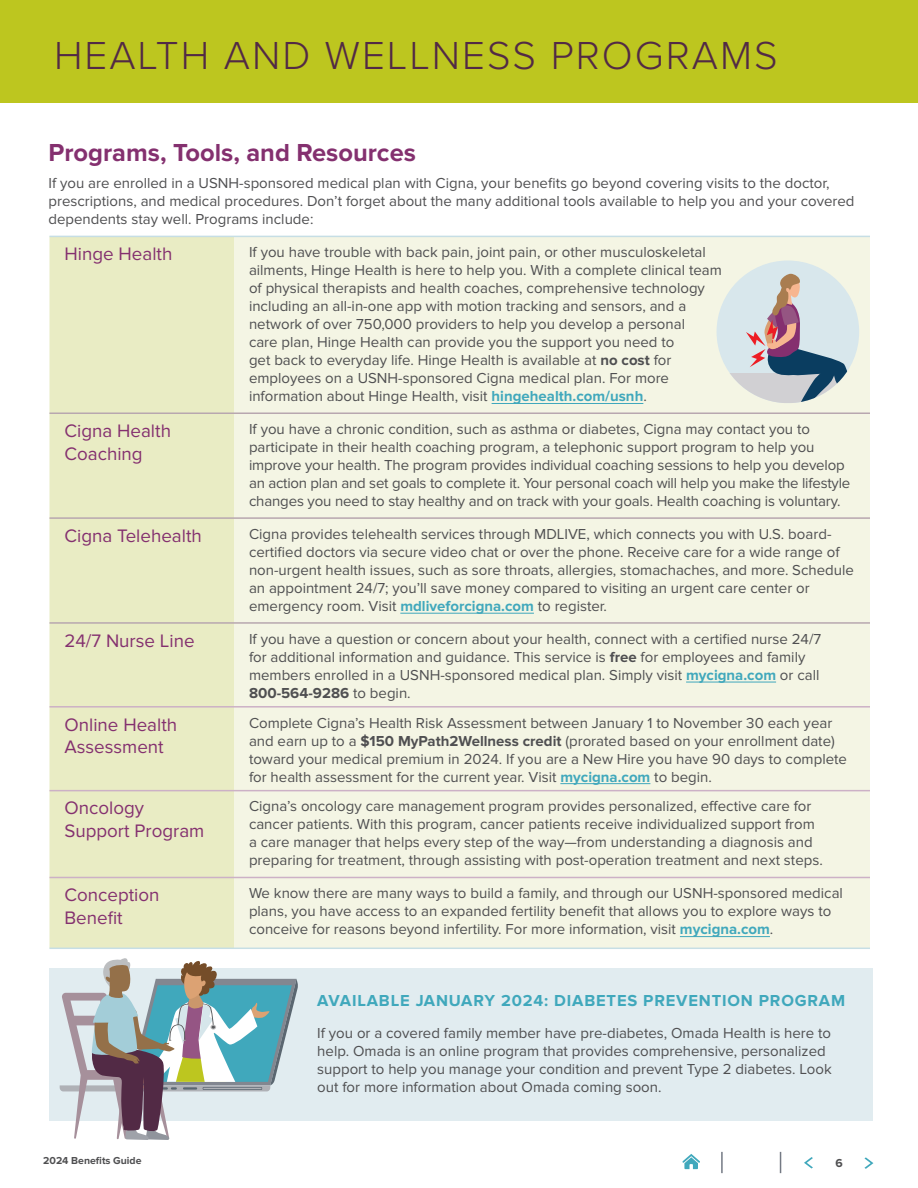
<style>
.page{position:relative;width:918px;height:1188px;background:#fff}
.page>*{position:absolute;margin:0;border:0;box-sizing:border-box;transform-origin:0 0}
.t1{font:300 40.5px "Proxima Nova";letter-spacing:.05em;color:#522a45}
.t2{font:700 25.5px "Proxima Nova";color:#84306f}
.t3{font:18.75px/22.5px "Proxima Nova";color:#84306f}
.t4{font:700 16.5px "Proxima Nova";letter-spacing:.05em;color:#40a8bc}
.t5{font:15px/18px "Proxima Nova";color:#4f4f51}
.t6{font:700 12px "Proxima Nova";color:#4f4f51}
.t7{font:700 10.5px "Proxima Nova";color:#4f4f51}
.s1{font-weight:700}
.s2{font-weight:700;color:#40a8bc}
</style>
<div class="page">
<div style="left:0;top:0;width:918px;height:103px;background:#bdc61f"></div>
<svg style="left:682px;top:1154px;width:18px;height:15px"></svg>
<hr style="left:721px;top:1152px;width:2px;height:21px;background:#747a84">
<svg style="left:780px;top:1152px;width:1px;height:21px"></svg>
<svg style="left:864px;top:1157px;width:9px;height:12px"></svg>
<svg style="left:804px;top:1157px;width:9px;height:11px"></svg>
<div style="left:50px;top:237px;width:184px;height:711px;background:#e9ecc4"></div>
<div style="left:234px;top:237px;width:636px;height:711px;background:#f4f5e4"></div>
<hr style="left:50px;top:706px;width:184px;height:2px;background:#ccb1c6">
<hr style="left:234px;top:706px;width:636px;height:2px;background:#ccb1c6">
<hr style="left:50px;top:790px;width:184px;height:1px;background:#ccb1c6">
<hr style="left:234px;top:790px;width:636px;height:1px;background:#ccb1c6">
<hr style="left:50px;top:877px;width:184px;height:1px;background:#ccb1c6">
<hr style="left:234px;top:877px;width:636px;height:1px;background:#ccb1c6">
<hr style="left:50px;top:412px;width:184px;height:2px;background:#b8a7af">
<hr style="left:234px;top:412px;width:636px;height:2px;background:#b8a7af">
<hr style="left:50px;top:517px;width:184px;height:2px;background:#b8a7af">
<hr style="left:234px;top:517px;width:636px;height:2px;background:#b8a7af">
<hr style="left:50px;top:622px;width:184px;height:2px;background:#b8a7af">
<hr style="left:234px;top:622px;width:636px;height:2px;background:#b8a7af">
<hr style="left:50px;top:236px;width:184px;height:1px;background:#c6dee5">
<hr style="left:234px;top:236px;width:636px;height:1px;background:#c6dee5">
<hr style="left:50px;top:948px;width:184px;height:1px;background:#c6dee5">
<hr style="left:234px;top:948px;width:636px;height:1px;background:#c6dee5">
<hr style="left:492px;top:403px;width:151px;height:1px;background:#40a8bc">
<hr style="left:400px;top:613px;width:134px;height:1px;background:#40a8bc">
<hr style="left:686px;top:682px;width:90px;height:1px;background:#40a8bc">
<hr style="left:560px;top:783px;width:90px;height:1px;background:#40a8bc">
<hr style="left:680px;top:936px;width:90px;height:1px;background:#40a8bc">
<div style="left:50px;top:968px;width:823px;height:153px;background:#e1ecf0"></div>
<div style="left:717px;top:261px;width:142px;height:142px;background:#d8e7ec;border-radius:50%"></div>
<svg style="left:717px;top:374px;width:29px;height:29px"></svg>
<svg style="left:746px;top:274px;width:113px;height:129px"></svg>
<svg style="left:60px;top:958px;width:238px;height:182px"></svg>
<h1 class="t1" style="left:54px;top:25px;width:725px">HEALTH AND WELLNESS PROGRAMS</h1>
<h2 class="t2" style="left:48px;top:137px;width:369px">Programs, Tools, and Resources</h2>
<p class="t5" style="left:48px;top:174px;width:808px">If you are enrolled in a USNH-sponsored medical plan with Cigna, your benefits go beyond covering visits to the doctor, prescriptions, and medical procedures. Don’t forget about the many additional tools available to help you and your covered dependents stay well. Programs include:</p>
<p class="t3" style="left:64px;top:243px;width:109px">Hinge Health</p>
<p class="t5" style="left:249px;top:243px;width:475px">If you have trouble with back pain, joint pain, or other musculoskeletal ailments, Hinge Health is here to help you. With a complete clinical team of physical therapists and health coaches, comprehensive technology including an all-in-one app with motion tracking and sensors, and a network of over 750,000 providers to help you develop a personal<br>care plan, Hinge Health can provide you the support you need to<br>get back to everyday life. Hinge Health is available at <span class="s1">no cost</span> for employees on a USNH-sponsored Cigna medical plan. For more information about Hinge Health, visit <span class="s2">hingehealth.com/usnh</span>.</p>
<p class="t3" style="left:64px;top:420px;width:108px">Cigna Health<br>Coaching</p>
<p class="t5" style="left:249px;top:420px;width:603px">If you have a chronic condition, such as asthma or diabetes, Cigna may contact you to participate in their health coaching program, a telephonic support program to help you improve your health. The program provides individual coaching sessions to help you develop an action plan and set goals to complete it. Your personal coach will help you make the lifestyle changes you need to stay healthy and on track with your goals. Health coaching is voluntary.</p>
<p class="t3" style="left:64px;top:525px;width:139px">Cigna Telehealth</p>
<p class="t5" style="left:249px;top:525px;width:606px">Cigna provides telehealth services through MDLIVE, which connects you with U.S. board&shy;certified doctors via secure video chat or over the phone. Receive care for a wide range of non-urgent health issues, such as sore throats, allergies, stomachaches, and more. Schedule an appointment 24/7; you’ll save money compared to visiting an urgent care center or emergency room. Visit <span class="s2">mdliveforcigna.com</span> to register.</p>
<p class="t3" style="left:64px;top:630px;width:132px">24/7 Nurse Line</p>
<p class="t5" style="left:249px;top:630px;width:574px">If you have a question or concern about your health, connect with a certified nurse 24/7 for additional information and guidance. This service is <span class="s1">free</span> for employees and family members enrolled in a USNH-sponsored medical plan. Simply visit <span class="s2">mycigna.com</span> or call <span class="s1">800-564-9286</span> to begin.</p>
<p class="t3" style="left:64px;top:713px;width:114px">Online Health<br>Assessment</p>
<p class="t5" style="left:249px;top:714px;width:600px">Complete Cigna’s Health Risk Assessment between January 1 to November 30 each year and earn up to a <span class="s1">$150 MyPath2Wellness credit</span> (prorated based on your enrollment date) toward your medical premium in 2024. If you are a New Hire you have 90 days to complete for health assessment for the current year. Visit <span class="s2">mycigna.com</span> to begin.</p>
<p class="t3" style="left:64px;top:797px;width:141px">Oncology<br>Support Program</p>
<p class="t5" style="left:249px;top:798px;width:575px">Cigna’s oncology care management program provides personalized, effective care for cancer patients. With this program, cancer patients receive individualized support from a care manager that helps every step of the way—from understanding a diagnosis and preparing for treatment, through assisting with post-operation treatment and next steps.</p>
<p class="t3" style="left:64px;top:884px;width:97px">Conception<br>Benefit</p>
<p class="t5" style="left:249px;top:885px;width:595px">We know there are many ways to build a family, and through our USNH-sponsored medical plans, you have access to an expanded fertility benefit that allows you to explore ways to conceive for reasons beyond infertility. For more information, visit <span class="s2">mycigna.com</span>.</p>
<p class="t4" style="left:317px;top:991px;width:529px">AVAILABLE JANUARY 2024: DIABETES PREVENTION PROGRAM</p>
<p class="t5" style="left:317px;top:1024px;width:516px">If you or a covered family member have pre-diabetes, Omada Health is here to help. Omada is an online program that provides comprehensive, personalized support to help you manage your condition and prevent Type 2 diabetes. Look out for more information about Omada coming soon.</p>
<p class="t7" style="left:43px;top:1155px;width:100px">2024 Benefits Guide</p>
<p class="t6" style="left:835px;top:1157px;width:9px">6</p>
</div>
